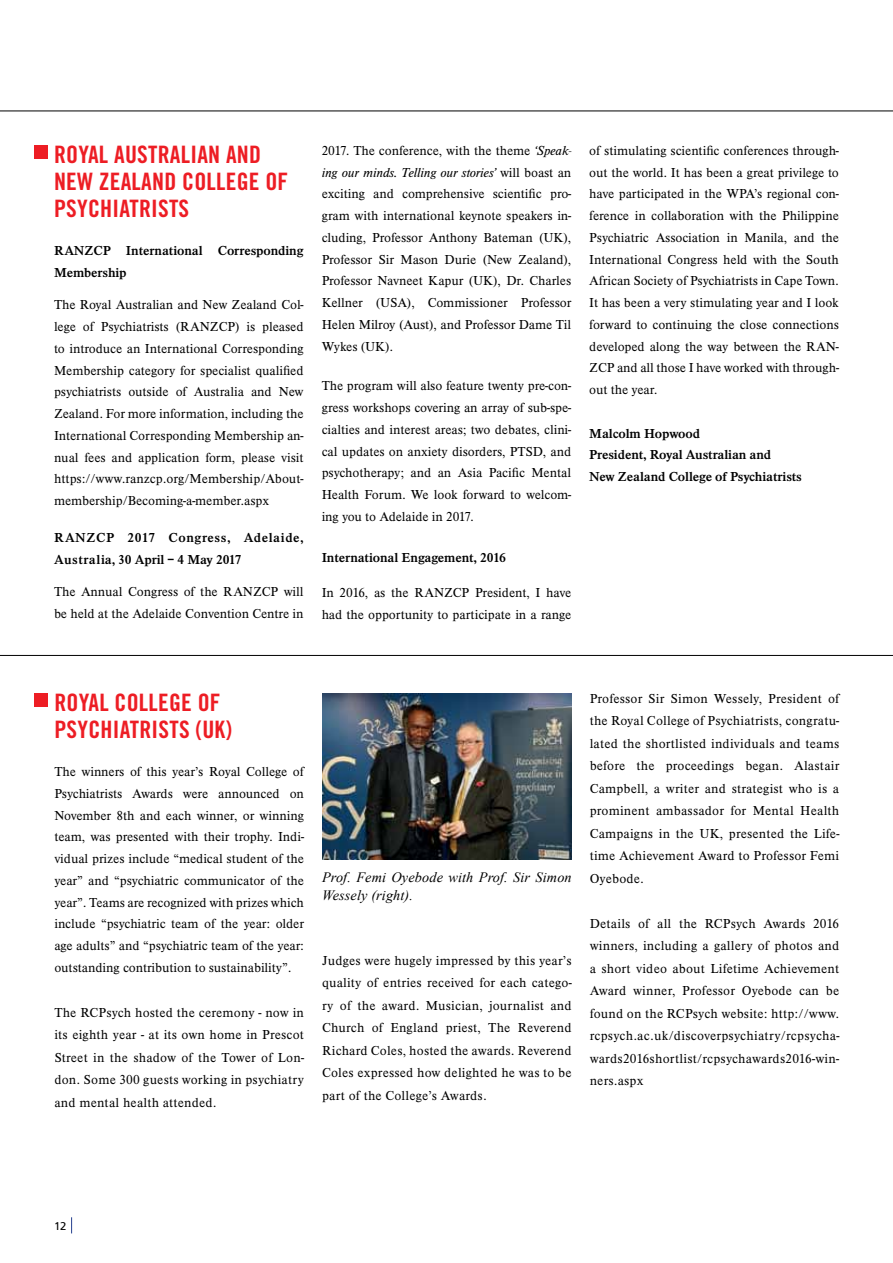
<style>
.page{position:relative;width:893px;height:1263px;background:#fff}
.page>*{position:absolute;margin:0;border:0;box-sizing:border-box;transform-origin:0 0}
.t1{font:24px/27px "Trade Gothic Bold Cond Twenty";letter-spacing:.01em;color:#ed1d24}
.t2{font:italic 14.25px/18px "Times New Roman";letter-spacing:.01em;color:#000}
.t3{font:300 13.5px/21.8px "Timeless EF";letter-spacing:-.01em;color:#000;text-align:justify}
.t4{font:700 13.5px/21.8px "Timeless EF";letter-spacing:-.01em;color:#000}
.t5{font:700 13.5px/21.8px "Timeless EF";letter-spacing:.04em;color:#000}
.t6{font:11.25px "Frutiger";color:#000}
.s1{font-style:italic}
</style>
<div class="page">
<svg style="left:71px;top:1217px;width:1px;height:16px"></svg>
<hr style="left:0;top:111px;width:893px;height:1px;background:#000">
<div style="left:34px;top:693px;width:14px;height:14px;background:#ed1d24"></div>
<img style="left:322px;top:693px;width:250px;height:166px">
<hr style="left:0;top:655px;width:893px;height:1px;background:#000">
<div style="left:34px;top:145px;width:14px;height:14px;background:#ed1d24"></div>
<h1 class="t1" style="left:54px;top:141px;width:83px">ROYAL AUSTRA</h1>
<h1 class="t1" style="left:54px;top:141px;width:232px;text-indent:127px">LIAN AND<br>NEW ZEALAND COLLEGE OF<br>PSYCH IATRISTS</h1>
<p class="t4" style="left:54px;top:240px;width:251px">RANZCP International Corresponding<br>Membership</p>
<p class="t3" style="left:54px;top:294px;width:251px">The Royal Australian and New Zealand Col&shy;lege of Psychiatrists (RANZCP) is pleased to introduce an International Corresponding Membership category for specialist qualified psychiatrists outside of Australia and New Zealand. For more information, including the International Corresponding Membership an&shy;nual fees and application form, please visit https://www.ranzcp.org/Membership/About&shy;membership/Becoming-a-member.aspx</p>
<p class="t5" style="left:54px;top:527px;width:251px">RANZCP 2017 Congress, Adelaide,<br>Australia, 30 April – 4 May 2017</p>
<p class="t3" style="left:54px;top:581px;width:251px">The Annual Congress of the RANZCP will be held at the Adelaide Convention Centre in</p>
<p class="t3" style="left:322px;top:140px;width:251px">2017. The conference, with the theme <span class="s1">‘Speak&shy;ing our minds. Telling our stories’</span> will boast an exciting and comprehensive scientific pro&shy;gram with international keynote speakers in&shy;cluding, Professor Anthony Bateman (UK), Professor Sir Mason Durie (New Zealand), Professor Navneet Kapur (UK), Dr. Charles Kellner (USA), Commissioner Professor Helen Milroy (Aust), and Professor Dame Til Wykes (UK).</p>
<p class="t3" style="left:322px;top:375px;width:251px">The program will also feature twenty pre-con&shy;gress workshops covering an array of sub-spe&shy;cialties and interest areas; two debates, clini&shy;cal updates on anxiety disorders, PTSD, and psychotherapy; and an Asia Pacific Mental Health Forum. We look forward to welcom&shy;ing you to Adelaide in 2017.</p>
<p class="t4" style="left:322px;top:547px;width:186px">International Engagement, 2016</p>
<p class="t3" style="left:322px;top:582px;width:251px">In 2016, as the RANZCP President, I have had the opportunity to participate in a range</p>
<p class="t3" style="left:589px;top:140px;width:251px">of stimulating scientific conferences through&shy;out the world. It has been a great privilege to have participated in the WPA’s regional con&shy;ference in collaboration with the Philippine Psychiatric Association in Manila, and the International Congress held with the South African Society of Psychiatrists in Cape Town.<br>It has been a very stimulating year and I look forward to continuing the close connections developed along the way between the RAN-ZCP and all those I have worked with through&shy;out the year.</p>
<p class="t4" style="left:589px;top:423px;width:214px">Malcolm Hopwood<br>President, Royal Australian and<br>New Zealand College of Psychiatrists</p>
<h1 class="t1" style="left:54px;top:689px;width:179px">ROYAL COLLEGE OF<br>PSYCH IATRISTS (UK)</h1>
<p class="t3" style="left:54px;top:761px;width:251px">The winners of this year’s Royal College of Psychiatrists Awards were announced on November 8th and each winner, or winning team, was presented with their trophy. Indi&shy;vidual prizes include “medical student of the year” and “psychiatric communicator of the year”. Teams are recognized with prizes which include “psychiatric team of the year: older age adults” and “psychiatric team of the year: outstanding contribution to sustainability”.</p>
<p class="t3" style="left:54px;top:1001px;width:251px;line-height:22.5px">The RCPsych hosted the ceremony - now in its eighth year - at its own home in Prescot Street in the shadow of the Tower of Lon&shy;don. Some 300 guests working in psychiatry and mental health attended.</p>
<p class="t2" style="left:322px;top:868px;width:251px">Prof. Femi Oyebode with Prof. Sir Simon<br>Wessely (right).</p>
<p class="t3" style="left:322px;top:949px;width:251px;line-height:22.5px">Judges were hugely impressed by this year’s quality of entries received for each catego&shy;ry of the award. Musician, journalist and Church of England priest, The Reverend Richard Coles, hosted the awards. Reverend Coles expressed how delighted he was to be part of the College’s Awards.</p>
<p class="t3" style="left:590px;top:687px;width:251px;line-height:22.5px">Professor Sir Simon Wessely, President of the Royal College of Psychiatrists, congratu&shy;lated the shortlisted individuals and teams before the proceedings began. Alastair Campbell, a writer and strategist who is a prominent ambassador for Mental Health Campaigns in the UK, presented the Life&shy;time Achievement Award to Professor Femi Oyebode.</p>
<p class="t3" style="left:590px;top:912px;width:251px;line-height:22.5px">Details of all the RCPsych Awards 2016 winners, including a gallery of photos and a short video about Lifetime Achievement Award winner, Professor Oyebode can be found on the RCPsych website: http://www. rcpsych.ac.uk/discoverpsychiatry/rcpsycha&shy;wards2016shortlist/rcpsychawards2016-win&shy;ners.aspx</p>
<p class="t6" style="left:54px;top:1219px;width:14px">12</p>
</div>
